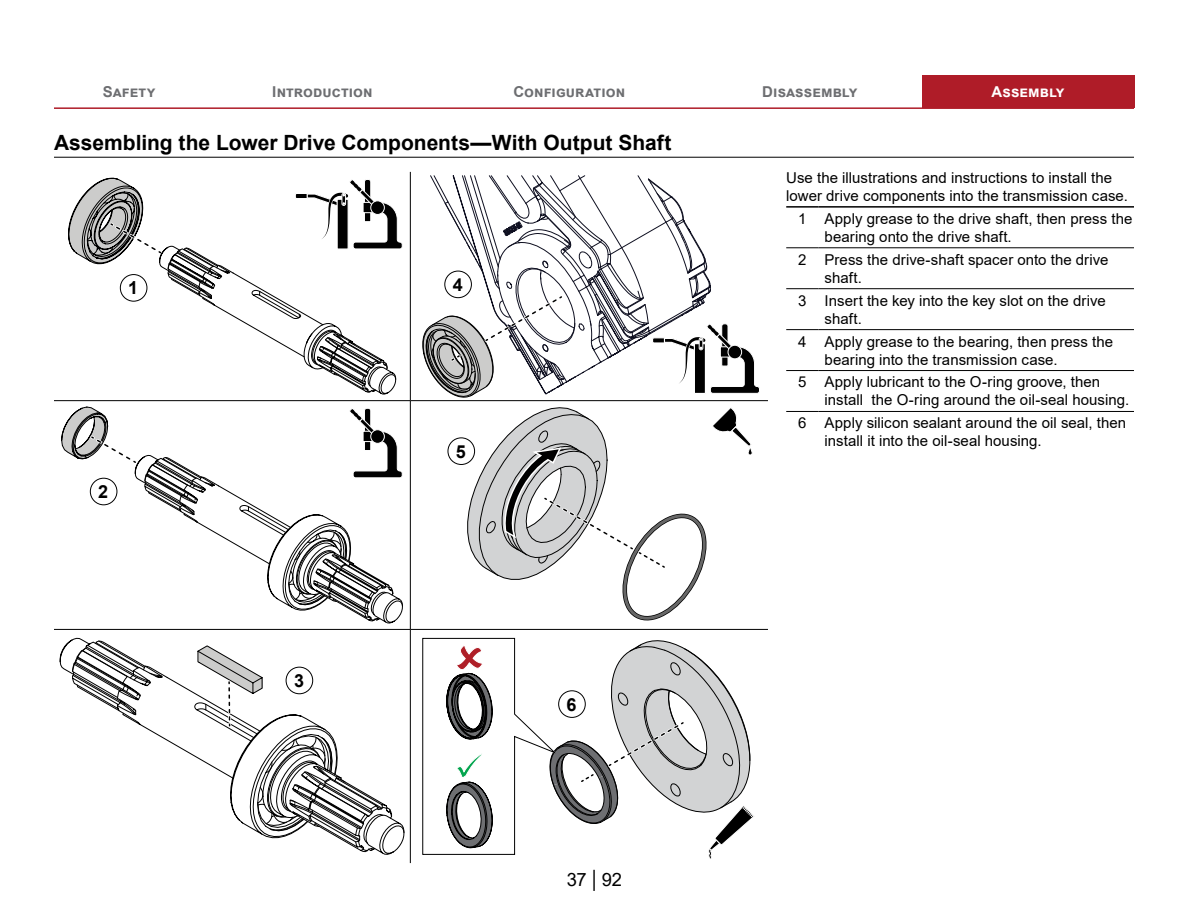
<style>
.page{position:relative;width:1188px;height:918px;background:#fff}
.page>*{position:absolute;margin:0;border:0;box-sizing:border-box;transform-origin:0 0}
.t1{font:700 21px "Arial";color:#000}
.t2{font:18.3px "Arial";color:#000}
.t3{font:700 18px "Arial";color:#000}
.t4{font:15px/18px "Arial";letter-spacing:.005em;color:#000}
.t5{font:700 15px "Arial";letter-spacing:.005em;color:#6d6e71}
.t6{font:700 15px "Arial";letter-spacing:.01em;color:#fff}
.s1{font-family:"Arial Narrow";font-size:22.5px}
</style>
<div class="page">
<hr style="left:54px;top:107px;width:1080px;height:2px;background:#af1c28">
<div style="left:922px;top:75px;width:212px;height:32px;background:#af1c28"></div>
<hr style="left:54px;top:157px;width:1080px;height:1px;background:#000">
<hr style="left:410px;top:172px;width:1px;height:228px;background:#000">
<hr style="left:54px;top:400px;width:356px;height:1px;background:#000">
<hr style="left:410px;top:400px;width:358px;height:1px;background:#000">
<hr style="left:410px;top:401px;width:1px;height:228px;background:#000">
<hr style="left:54px;top:629px;width:356px;height:1px;background:#000">
<hr style="left:410px;top:629px;width:358px;height:1px;background:#000">
<hr style="left:410px;top:630px;width:1px;height:233px;background:#000">
<svg style="left:68px;top:175px;width:691px;height:223px"></svg>
<div style="left:728px;top:345px;width:14px;height:14px;background:#000;border-radius:50%"></div>
<div style="left:728px;top:345px;width:14px;height:14px;border:1px solid #fff;border-radius:50%"></div>
<div style="left:445px;top:271px;width:26px;height:27px;background:#fff;border-radius:50%"></div>
<div style="left:445px;top:271px;width:27px;height:27px;border:1px solid #000;border-radius:50%"></div>
<hr style="left:819px;top:206px;width:315px;height:2px;background:#000">
<hr style="left:786px;top:206px;width:33px;height:2px;background:#000">
<hr style="left:786px;top:248px;width:33px;height:1px;background:#000">
<hr style="left:786px;top:288px;width:33px;height:1px;background:#000">
<hr style="left:786px;top:329px;width:33px;height:1px;background:#000">
<hr style="left:786px;top:370px;width:33px;height:1px;background:#000">
<hr style="left:786px;top:411px;width:33px;height:1px;background:#000">
<hr style="left:819px;top:248px;width:315px;height:1px;background:#000">
<hr style="left:819px;top:288px;width:315px;height:1px;background:#000">
<hr style="left:819px;top:329px;width:315px;height:1px;background:#000">
<hr style="left:819px;top:370px;width:315px;height:1px;background:#000">
<hr style="left:819px;top:411px;width:315px;height:1px;background:#000">
<svg style="left:59px;top:406px;width:696px;height:453px"></svg>
<p class="t5" style="left:103px;top:81px;width:54px">Safety</p>
<p class="t5" style="left:272px;top:81px;width:102px">Introduction</p>
<p class="t5" style="left:513px;top:81px;width:113px">Configuration</p>
<p class="t5" style="left:762px;top:81px;width:96px">Disassembly</p>
<p class="t6" style="left:992px;top:81px;width:74px">Assembly</p>
<h1 class="t1" style="left:54px;top:128px;width:619px">Assembling the Lower Drive Components—With Output Shaft</h1>
<p class="t3" style="left:128px;top:275px;width:12px">1</p>
<p class="t3" style="left:453px;top:272px;width:12px">4</p>
<p class="t3" style="left:98px;top:479px;width:12px">2</p>
<p class="t3" style="left:456px;top:439px;width:12px">5</p>
<p class="t3" style="left:294px;top:668px;width:12px">3</p>
<p class="t3" style="left:567px;top:692px;width:12px">6</p>
<p class="t2" style="left:567px;top:867px;width:57px">37 <span class="s1">|</span> 92</p>
<p class="t4" style="left:786px;top:168px;width:343px">Use the illustrations and instructions to install the lower drive components into the transmission case.</p>
<p class="t4" style="left:825px;top:209px;width:309px;text-indent:-26px">1 Apply grease to the drive shaft, then press the bearing onto the drive shaft.</p>
<p class="t4" style="left:825px;top:250px;width:285px;text-indent:-26px">2 Press the drive-shaft spacer onto the drive shaft.</p>
<p class="t4" style="left:825px;top:291px;width:283px;text-indent:-26px">3 Insert the key into the key slot on the drive shaft.</p>
<p class="t4" style="left:825px;top:332px;width:290px;text-indent:-26px">4 Apply grease to the bearing, then press the bearing into the transmission case.</p>
<p class="t4" style="left:825px;top:373px;width:306px;text-indent:-26px">5 Apply lubricant to the O-ring groove, then install the O-ring around the oil-seal housing.</p>
<p class="t4" style="left:825px;top:414px;width:303px;text-indent:-26px">6 Apply silicon sealant around the oil seal, then install it into the oil-seal housing.</p>
</div>
